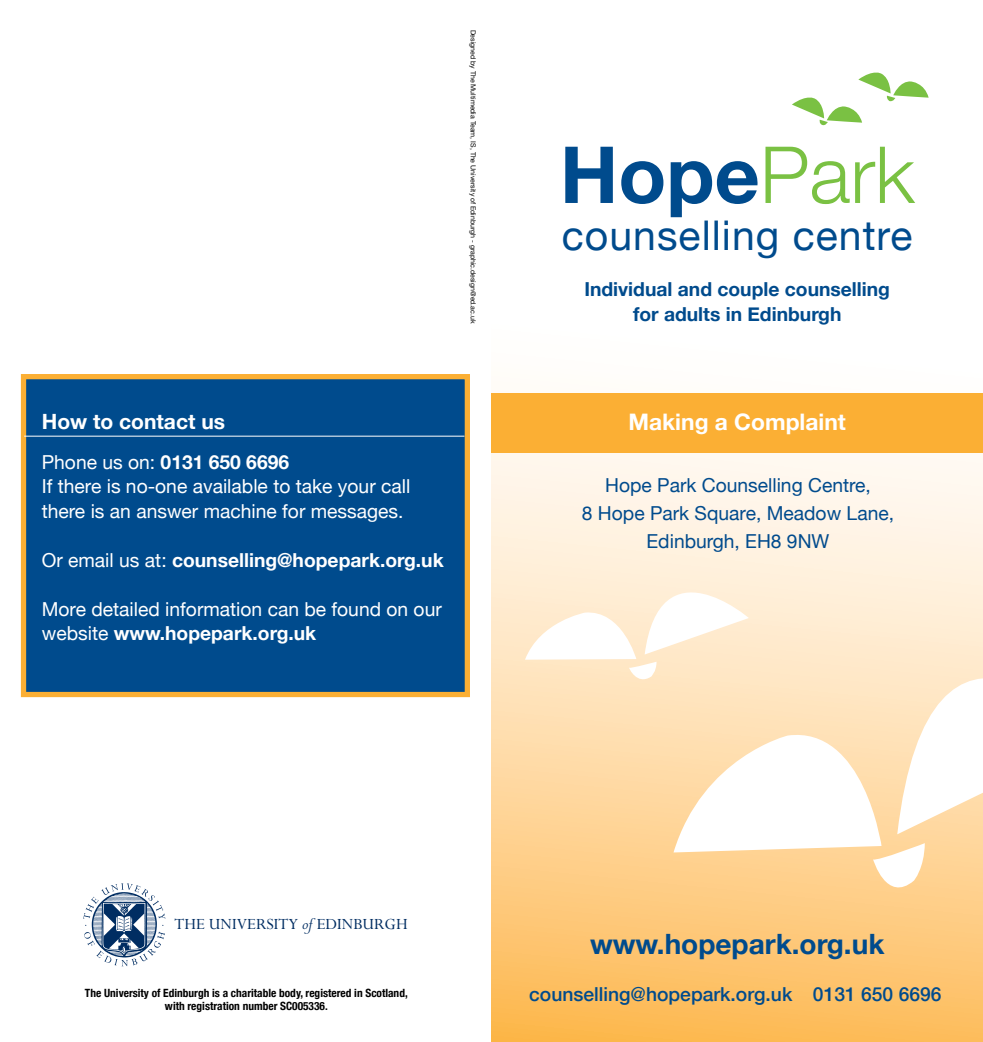
<style>
.page{position:relative;width:983px;height:1042px;background:#fff}
.page>*{position:absolute;margin:0;border:0;box-sizing:border-box;transform-origin:0 0}
.t1{font:700 78.75px "Helvetica Neue";color:#004b8d}
.t2{font:40.95px "Helvetica Neue";letter-spacing:.025em;color:#004b8d}
.t3{font:700 28px "Helvetica Neue";color:#004b8d}
.t4{font:700 22.75px "Helvetica Neue";color:#fff}
.t5{font:700 21px "Helvetica Neue";color:#fff}
.t6{font:19.25px/24.5px "Helvetica Neue";color:#fff}
.t7{font:19.25px/28px "Helvetica Neue";color:#004b8d;text-align:center}
.t8{font:700 19.25px/24.5px "Helvetica Neue";color:#004b8d;text-align:center}
.t9{font:700 19.25px "Helvetica Neue";color:#fff}
.t10{font:500 19.25px "Helvetica Neue";color:#004b8d}
.t11{font:17.5px "Perpetua";color:#002d62}
.t12{font:700 condensed 11.38px "Helvetica Neue";color:#000}
.t13{font:7px "Helvetica Neue";color:#000}
.s1{font-weight:700}
.s2{font-weight:400}
.s3{font-weight:300;color:#7ac143}
.s4{font-style:italic}
</style>
<div class="page">
<svg style="left:491px;top:96px;width:491px;height:946px"></svg>
<div style="left:491px;top:393px;width:491px;height:60px;background:#fbaf34"></div>
<svg style="left:791px;top:72px;width:137px;height:54px"></svg>
<svg style="left:525px;top:541px;width:457px;height:363px"></svg>
<svg style="left:83px;top:884px;width:82px;height:82px"></svg>
<div style="left:21px;top:374px;width:449px;height:323px;background:#004b8d;border:5px solid #fbaf34"></div>
<hr style="left:24px;top:436px;width:440px;height:1px;background:#fff">
<p class="t13" style="left:477px;top:29px;width:295px;rotate:90deg">Designed by The Multimedia Team, IS, The University of Edinburgh - graphic.design@ed.ac.uk</p>
<p class="t5" style="left:42px;top:409px;width:185px">How to contact us</p>
<p class="t6" style="left:42px;top:449px;width:370px">Phone us on: <span class="s1">0131 650 6696<br></span>If there is no-one available to take your call there is an answer machine for messages.</p>
<p class="t9" style="left:42px;top:548px;width:403px"><span class="s2">Or email us at:</span> counselling@hopepark.org.uk</p>
<p class="t6" style="left:42px;top:596px;width:401px">More detailed information can be found on our website <span class="s1">www.hopepark.org.uk</span></p>
<h1 class="t1" style="left:559px;top:126px;width:356px">Hope<span class="s3">Park</span></h1>
<h2 class="t2" style="left:561px;top:211px;width:352px">counselling centre</h2>
<p class="t8" style="left:584px;top:277px;width:307px">Individual and couple counselling for adults in Edinburgh</p>
<p class="t4" style="left:628px;top:408px;width:219px">Making a Complaint</p>
<p class="t7" style="left:581px;top:471px;width:313px">Hope Park Counselling Centre,<br>8 Hope Park Square, Meadow Lane,<br>Edinburgh, EH8 9NW</p>
<p class="t11" style="left:174px;top:915px;width:234px">THE UNIVERSITY <span class="s4">of</span> EDINBURGH</p>
<h3 class="t3" style="left:590px;top:926px;width:296px">www.hopepark.org.uk</h3>
<p class="t12" style="left:85px;top:986px;width:324px">The University of Edinburgh is a charitable body, registered in Scotland,</p>
<p class="t10" style="left:529px;top:982px;width:413px">counselling@hopepark.org.uk 0131 650 6696</p>
<p class="t12" style="left:165px;top:999px;width:164px">with registration number SC005336.</p>
</div>
